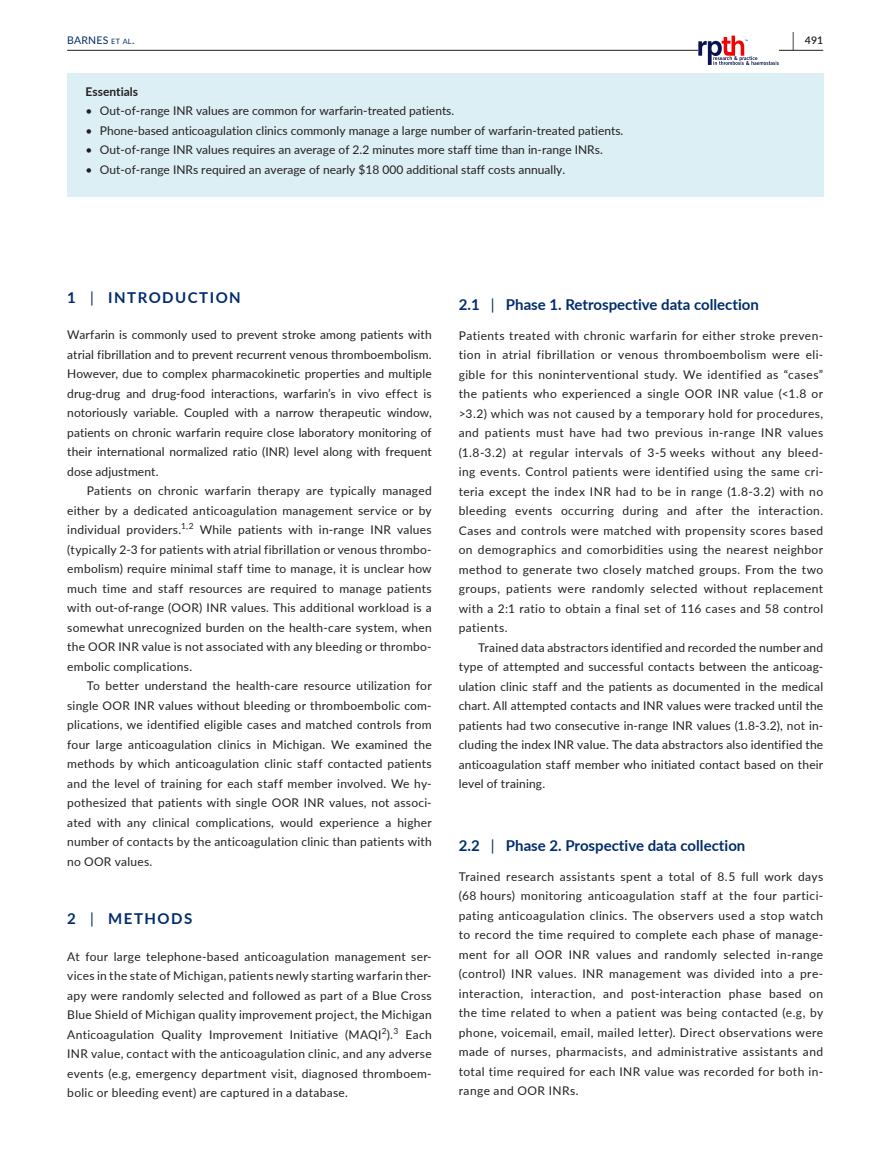
<style>
.page{position:relative;width:893px;height:1174px;background:#fff}
.page>*{position:absolute;margin:0;border:0;box-sizing:border-box;transform-origin:0 0}
.t1{font:600 19.5px "Lato";color:#231f20;scale:.48 1}
.t2{font:700 15px "Lato";color:#002c6b}
.t3{font:700 15px "Lato";letter-spacing:.1em;color:#002c6b}
.t4{font:12px/19.5px "Lato";letter-spacing:.015em;color:#231f20;text-align:justify}
.t5{font:700 12px "Lato";color:#231f20}
.t6{font:10.5px "Lato";letter-spacing:.02em;color:#002c6b}
.t7{font:600 10.5px "Lato";color:#231f20}
.t8{font:8.4px "Lato";color:#231f20}
.s1{font-size:7.35px}
.s2{font-weight:400}
</style>
<div class="page">
<hr style="left:67px;top:50px;width:756px;height:1px;background:#231f20">
<svg style="left:698px;top:36px;width:81px;height:29px"></svg>
<div style="left:67px;top:73px;width:756px;height:124px;background:#dceff4"></div>
<h1 class="t1" style="left:792px;top:26px;width:7px">|</h1>
<p class="t6" style="left:67px;top:33px;width:69px">BARNES <span class="s1">et al</span>.</p>
<p class="t7" style="left:805px;top:33px;width:20px">491</p>
<p class="t5" style="left:86px;top:83px;width:54px">Essentials</p>
<p class="t4" style="left:86px;top:101px;width:370px">• Out-of-range INR values are common for warfarin-treated patients.</p>
<p class="t4" style="left:86px;top:120px;width:539px">• Phone-based anticoagulation clinics commonly manage a large number of warfarin-treated patients.</p>
<p class="t4" style="left:86px;top:140px;width:519px">• Out-of-range INR values requires an average of 2.2 minutes more staff time than in-range INRs.</p>
<p class="t4" style="left:86px;top:159px;width:481px">• Out-of-range INRs required an average of nearly $18 000 additional staff costs annually.</p>
<p class="t3" style="left:67px;top:286px;width:175px">1 <span class="s2">|</span> INTRODUCTION</p>
<p class="t4" style="left:67px;top:324px;width:366px">Warfarin is commonly used to prevent stroke among patients with atrial fibrillation and to prevent recurrent venous thromboembolism.<br>However, due to complex pharmacokinetic properties and multiple drug-drug and drug-food interactions, warfarin’s in vivo effect is notoriously variable. Coupled with a narrow therapeutic window, patients on chronic warfarin require close laboratory monitoring of their international normalized ratio (INR) level along with frequent dose adjustment.</p>
<p class="t4" style="left:67px;top:480px;width:366px;text-indent:20px">Patients on chronic warfarin therapy are typically managed either by a dedicated anticoagulation management service or by individual providers.</p>
<p class="t8" style="left:181px;top:519px;width:14px">1,2</p>
<p class="t4" style="left:67px;top:519px;width:366px;text-indent:132px">While patients with in-range INR values (typically 2-3 for patients with atrial fibrillation or venous thrombo&shy;embolism) require minimal staff time to manage, it is unclear how much time and staff resources are required to manage patients with out-of-range (OOR) INR values. This additional workload is a somewhat unrecognized burden on the health-care system, when the OOR INR value is not associated with any bleeding or thrombo&shy;embolic complications.</p>
<p class="t4" style="left:67px;top:675px;width:366px;text-indent:20px">To better understand the health-care resource utilization for single OOR INR values without bleeding or thromboembolic com&shy;plications, we identified eligible cases and matched controls from four large anticoagulation clinics in Michigan. We examined the methods by which anticoagulation clinic staff contacted patients and the level of training for each staff member involved. We hy&shy;pothesized that patients with single OOR INR values, not associ&shy;ated with any clinical complications, would experience a higher number of contacts by the anticoagulation clinic than patients with no OOR values.</p>
<p class="t3" style="left:67px;top:907px;width:127px">2 <span class="s2">|</span> METHODS</p>
<p class="t4" style="left:67px;top:946px;width:366px">At four large telephone-based anticoagulation management ser&shy;vices in the state of Michigan, patients newly starting warfarin ther&shy;apy were randomly selected and followed as part of a Blue Cross Blue Shield of Michigan quality improvement project, the Michigan Anticoagulation Quality Improvement Initiative (MAQI ).</p>
<p class="t8" style="left:382px;top:1024px;width:6px">2</p>
<p class="t8" style="left:393px;top:1024px;width:6px">3</p>
<p class="t4" style="left:67px;top:1024px;width:366px;text-indent:338px">Each INR value, contact with the anticoagulation clinic, and any adverse events (e.g, emergency department visit, diagnosed thromboem&shy;bolic or bleeding event) are captured in a database.</p>
<p class="t2" style="left:459px;top:294px;width:302px">2.1 <span class="s2">|</span> Phase 1. Retrospective data collection</p>
<p class="t4" style="left:459px;top:325px;width:366px">Patients treated with chronic warfarin for either stroke preven&shy;tion in atrial fibrillation or venous thromboembolism were eli&shy;gible for this noninterventional study. We identified as “cases” the patients who experienced a single OOR INR value (&lt;1.8 or &gt;3.2) which was not caused by a temporary hold for procedures, and patients must have had two previous in-range INR values (1.8-3.2) at regular intervals of 3-5 weeks without any bleed&shy;ing events. Control patients were identified using the same cri&shy;teria except the index INR had to be in range (1.8-3.2) with no bleeding events occurring during and after the interaction.<br>Cases and controls were matched with propensity scores based on demographics and comorbidities using the nearest neighbor method to generate two closely matched groups. From the two groups, patients were randomly selected without replacement with a 2:1 ratio to obtain a final set of 116 cases and 58 control patients.</p>
<p class="t4" style="left:459px;top:637px;width:366px;text-indent:20px">Trained data abstractors identified and recorded the number and type of attempted and successful contacts between the anticoag&shy;ulation clinic staff and the patients as documented in the medical chart. All attempted contacts and INR values were tracked until the patients had two consecutive in-range INR values (1.8-3.2), not in&shy;cluding the index INR value. The data abstractors also identified the anticoagulation staff member who initiated contact based on their level of training.</p>
<p class="t2" style="left:459px;top:834px;width:288px">2.2 <span class="s2">|</span> Phase 2. Prospective data collection</p>
<p class="t4" style="left:459px;top:866px;width:366px">Trained research assistants spent a total of 8.5 full work days (68 hours) monitoring anticoagulation staff at the four partici&shy;pating anticoagulation clinics. The observers used a stop watch to record the time required to complete each phase of manage&shy;ment for all OOR INR values and randomly selected in-range (control) INR values. INR management was divided into a pre&shy;interaction, interaction, and post-interaction phase based on the time related to when a patient was being contacted (e.g, by phone, voicemail, email, mailed letter). Direct observations were made of nurses, pharmacists, and administrative assistants and total time required for each INR value was recorded for both in&shy;range and OOR INRs.</p>
</div>
